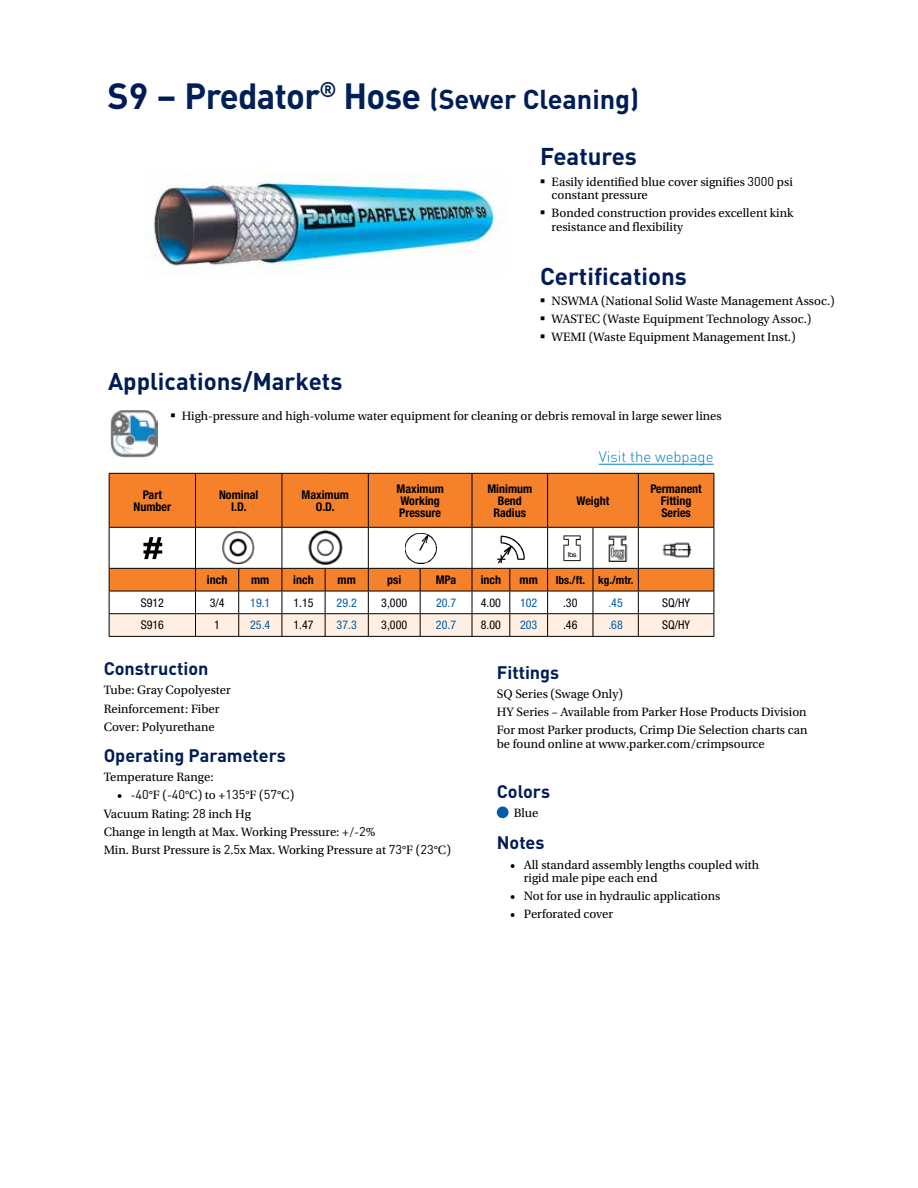
<style>
.page{position:relative;width:918px;height:1188px;background:#fff}
.page>*{position:absolute;margin:0;border:0;box-sizing:border-box;transform-origin:0 0}
.t1{font:700 27px "DINOT";color:#001c58}
.t2{font:700 24px "DINOT";color:#001c58}
.t3{font:700 18px "DINOT";color:#001c58}
.t4{font:300 15px "DINOT";color:#0082c3}
.t5{font:12.75px/18.1px "Utopia Std";color:#000}
.t6{font:700 condensed 12px/12px "Helvetica Neue LT Std";color:#000;text-align:center}
.t7{font:condensed 12px "Helvetica Neue LT Std";color:#000}
.t8{font:condensed 12px "Helvetica Neue LT Std";color:#005baa}
.t9{font:700 condensed 11.25px "Helvetica Neue LT Std";color:#000}
.t10{font:6.75px "Arial";color:#000;scale:1.16 1}
.s1{font-size:36px}
.s2{font-size:36px;color:#002056}
.s3{font-family:"DINOT"}
</style>
<div class="page">
<svg style="left:110px;top:474px;width:604px;height:61px;fill:#f5822b"></svg>
<div style="left:283px;top:474px;width:431px;height:53px;background:#f5822b"></div>
<hr style="left:109px;top:473px;width:87px;height:1px;background:#000">
<hr style="left:109px;top:474px;width:1px;height:53px;background:#000">
<hr style="left:638px;top:473px;width:76px;height:1px;background:#000">
<hr style="left:109px;top:527px;width:87px;height:1px;background:#000">
<hr style="left:109px;top:528px;width:1px;height:40px;background:#000">
<hr style="left:638px;top:527px;width:76px;height:1px;background:#000">
<hr style="left:109px;top:636px;width:87px;height:1px;background:#000">
<hr style="left:196px;top:636px;width:43px;height:1px;background:#000">
<hr style="left:239px;top:636px;width:43px;height:1px;background:#000">
<hr style="left:282px;top:636px;width:43px;height:1px;background:#000">
<hr style="left:325px;top:636px;width:43px;height:1px;background:#000">
<hr style="left:368px;top:636px;width:52px;height:1px;background:#000">
<hr style="left:420px;top:636px;width:52px;height:1px;background:#000">
<hr style="left:472px;top:636px;width:38px;height:1px;background:#000">
<hr style="left:510px;top:636px;width:38px;height:1px;background:#000">
<hr style="left:548px;top:636px;width:45px;height:1px;background:#000">
<hr style="left:593px;top:636px;width:45px;height:1px;background:#000">
<hr style="left:638px;top:636px;width:76px;height:1px;background:#000">
<hr style="left:368px;top:474px;width:1px;height:53px;background:#000">
<hr style="left:368px;top:528px;width:1px;height:40px;background:#000">
<hr style="left:548px;top:473px;width:45px;height:1px;background:#000">
<hr style="left:547px;top:474px;width:1px;height:53px;background:#000">
<hr style="left:593px;top:473px;width:45px;height:1px;background:#000">
<hr style="left:638px;top:474px;width:1px;height:53px;background:#000">
<hr style="left:714px;top:474px;width:1px;height:53px;background:#000">
<hr style="left:548px;top:527px;width:45px;height:1px;background:#000">
<hr style="left:547px;top:528px;width:1px;height:40px;background:#000">
<hr style="left:593px;top:527px;width:45px;height:1px;background:#000">
<hr style="left:593px;top:528px;width:1px;height:40px;background:#000">
<hr style="left:638px;top:528px;width:1px;height:40px;background:#000">
<hr style="left:714px;top:528px;width:1px;height:40px;background:#000">
<hr style="left:472px;top:473px;width:38px;height:1px;background:#000">
<hr style="left:472px;top:474px;width:1px;height:53px;background:#000">
<hr style="left:510px;top:473px;width:38px;height:1px;background:#000">
<hr style="left:472px;top:527px;width:38px;height:1px;background:#000">
<hr style="left:472px;top:528px;width:1px;height:40px;background:#000">
<hr style="left:510px;top:527px;width:38px;height:1px;background:#000">
<hr style="left:282px;top:473px;width:43px;height:1px;background:#000">
<hr style="left:325px;top:473px;width:43px;height:1px;background:#000">
<hr style="left:282px;top:527px;width:43px;height:1px;background:#000">
<hr style="left:325px;top:527px;width:43px;height:1px;background:#000">
<hr style="left:196px;top:527px;width:43px;height:1px;background:#000">
<hr style="left:195px;top:528px;width:1px;height:40px;background:#000">
<hr style="left:239px;top:527px;width:43px;height:1px;background:#000">
<hr style="left:282px;top:528px;width:1px;height:40px;background:#000">
<hr style="left:368px;top:527px;width:52px;height:1px;background:#000">
<hr style="left:420px;top:527px;width:52px;height:1px;background:#000">
<hr style="left:196px;top:473px;width:43px;height:1px;background:#000">
<hr style="left:195px;top:474px;width:1px;height:53px;background:#000">
<hr style="left:239px;top:473px;width:43px;height:1px;background:#000">
<hr style="left:282px;top:474px;width:1px;height:53px;background:#000">
<hr style="left:368px;top:473px;width:52px;height:1px;background:#000">
<hr style="left:420px;top:473px;width:52px;height:1px;background:#000">
<img style="left:219px;top:531px;width:41px;height:4px">
<img style="left:304px;top:531px;width:41px;height:4px">
<img style="left:406px;top:533px;width:30px;height:2px">
<div style="left:495px;top:531px;width:37px;height:36px;background:#fff"></div>
<div style="left:562px;top:534px;width:20px;height:28px;background:#fff"></div>
<svg style="left:109px;top:535px;width:606px;height:101px"></svg>
<img style="left:601px;top:532px;width:32px;height:30px">
<img style="left:659px;top:533px;width:37px;height:28px">
<img style="left:110px;top:411px;width:47px;height:46px">
<hr style="left:599px;top:464px;width:115px;height:1px;background:#0082c3">
<img style="left:149px;top:174px;width:359px;height:99px">
<div style="left:497px;top:807px;width:12px;height:11px;background:#005baa;border-radius:50%"></div>
<h1 class="t1" style="left:108px;top:80px;width:533px"><span class="s1">S9 –</span> <span class="s2">Predator</span><sup>®</sup> <span class="s2">Hos</span><span class="s1">e</span> (Sewer Cleaning)</h1>
<h2 class="t2" style="left:540px;top:140px;width:98px">Features</h2>
<p class="t5" style="left:552px;top:175px;width:243px;line-height:13.5px">Easily identified blue cover signifies <span class="s3">3000</span> psi constant pressure</p>
<p class="t5" style="left:552px;top:207px;width:243px;line-height:13.5px">Bonded construction provides excellent kink resistance and flexibility</p>
<h2 class="t2" style="left:540px;top:260px;width:148px">Certifications</h2>
<p class="t5" style="left:552px;top:292px;width:285px">NSWMA (National Solid Waste Management Assoc.)<br>WASTEC (Waste Equipment Technology Assoc.)<br>WEMI (Waste Equipment Management Inst.)</p>
<h2 class="t2" style="left:108px;top:365px;width:236px">Applications/Markets</h2>
<p class="t5" style="left:182px;top:407px;width:541px">High-pressure and high-volume water equipment for cleaning or debris removal in large sewer lines</p>
<p class="t4" style="left:599px;top:447px;width:116px">Visit the webpage</p>
<p class="t6" style="left:134px;top:488px;width:39px">Part<br>Number</p>
<p class="t6" style="left:219px;top:488px;width:41px">Nominal<br>I.D.</p>
<p class="t6" style="left:302px;top:488px;width:49px">Maximum<br>O.D.</p>
<p class="t6" style="left:397px;top:482px;width:49px;text-align:left">Maximum<br>Working<br>Pressure</p>
<p class="t6" style="left:487px;top:482px;width:46px">Minimum<br>Bend<br>Radius</p>
<p class="t6" style="left:577px;top:494px;width:34px">Weight</p>
<p class="t6" style="left:650px;top:482px;width:53px">Permanent<br>Fitting<br>Series</p>
<p class="t10" style="left:568px;top:551px;width:9px">lbs</p>
<p class="t6" style="left:207px;top:574px;width:22px">inch</p>
<p class="t6" style="left:251px;top:574px;width:20px">mm</p>
<p class="t6" style="left:293px;top:574px;width:22px">inch</p>
<p class="t6" style="left:338px;top:574px;width:20px">mm</p>
<p class="t6" style="left:387px;top:574px;width:16px">psi</p>
<p class="t6" style="left:436px;top:574px;width:22px">MPa</p>
<p class="t6" style="left:481px;top:574px;width:22px">inch</p>
<p class="t6" style="left:520px;top:574px;width:20px">mm</p>
<p class="t9" style="left:556px;top:573px;width:79px">lbs./ft. kg./mtr.</p>
<p class="t7" style="left:141px;top:595px;width:25px">S912</p>
<p class="t7" style="left:210px;top:595px;width:16px">3/4</p>
<p class="t8" style="left:250px;top:595px;width:22px">19.1</p>
<p class="t7" style="left:293px;top:595px;width:22px">1.15</p>
<p class="t8" style="left:337px;top:595px;width:22px">29.2</p>
<p class="t7" style="left:381px;top:595px;width:27px">3,000</p>
<p class="t8" style="left:436px;top:595px;width:22px">20.7</p>
<p class="t7" style="left:481px;top:595px;width:22px">4.00</p>
<p class="t8" style="left:520px;top:595px;width:19px">102</p>
<p class="t7" style="left:563px;top:595px;width:16px">.30</p>
<p class="t8" style="left:608px;top:595px;width:16px">.45</p>
<p class="t7" style="left:662px;top:595px;width:29px">SQ/HY</p>
<p class="t7" style="left:141px;top:618px;width:25px">S916</p>
<p class="t7" style="left:214px;top:618px;width:7px">1</p>
<p class="t8" style="left:250px;top:618px;width:22px">25.4</p>
<p class="t7" style="left:293px;top:618px;width:22px">1.47</p>
<p class="t8" style="left:337px;top:618px;width:22px">37.3</p>
<p class="t7" style="left:381px;top:618px;width:27px">3,000</p>
<p class="t8" style="left:436px;top:618px;width:22px">20.7</p>
<p class="t7" style="left:481px;top:618px;width:22px">8.00</p>
<p class="t8" style="left:520px;top:618px;width:19px">203</p>
<p class="t7" style="left:563px;top:618px;width:16px">.46</p>
<p class="t8" style="left:608px;top:618px;width:16px">.68</p>
<p class="t7" style="left:662px;top:618px;width:29px">SQ/HY</p>
<h3 class="t3" style="left:104px;top:657px;width:106px">Construction</h3>
<p class="t5" style="left:104px;top:681px;width:129px">Tube: Gray Copolyester<br>Reinforcement: Fiber<br>Cover: Polyurethane</p>
<h3 class="t3" style="left:104px;top:743px;width:184px">Operating Parameters</h3>
<p class="t5" style="left:104px;top:768px;width:111px">Temperature Range:</p>
<p class="t5" style="left:104px;top:786px;width:349px;text-indent:14px">• -<span class="s3">40</span>°F (-<span class="s3">40</span>°C) to +<span class="s3">135</span>°F (<span class="s3">57</span>°C)<br>Vacuum Rating: <span class="s3">28</span> inch Hg<br>Change in length at Max. Working Pressure: +/-<span class="s3">2</span>%<br>Min. Burst Pressure is <span class="s3">2</span>.<span class="s3">5</span>x Max. Working Pressure at <span class="s3">73</span>°F (<span class="s3">23</span>°C)</p>
<h3 class="t3" style="left:497px;top:660px;width:64px">Fittings</h3>
<p class="t5" style="left:497px;top:685px;width:312px">SQ Series (Swage Only)<br>HY Series – Available from Parker Hose Products Division<br>For most Parker products, Crimp Die Selection charts can</p>
<p class="t5" style="left:497px;top:735px;width:269px">be found online at www.parker.com/crimpsource</p>
<h3 class="t3" style="left:497px;top:779px;width:55px">Colors</h3>
<p class="t5" style="left:514px;top:804px;width:26px">Blue</p>
<h3 class="t3" style="left:497px;top:831px;width:49px">Notes</h3>
<p class="t5" style="left:524px;top:858px;width:237px;line-height:13.5px;text-indent:-14px">• All standard assembly lengths coupled with rigid male pipe each end</p>
<p class="t5" style="left:510px;top:887px;width:212px">• Not for use in hydraulic applications</p>
<p class="t5" style="left:510px;top:905px;width:104px">• Perforated cover</p>
</div>
